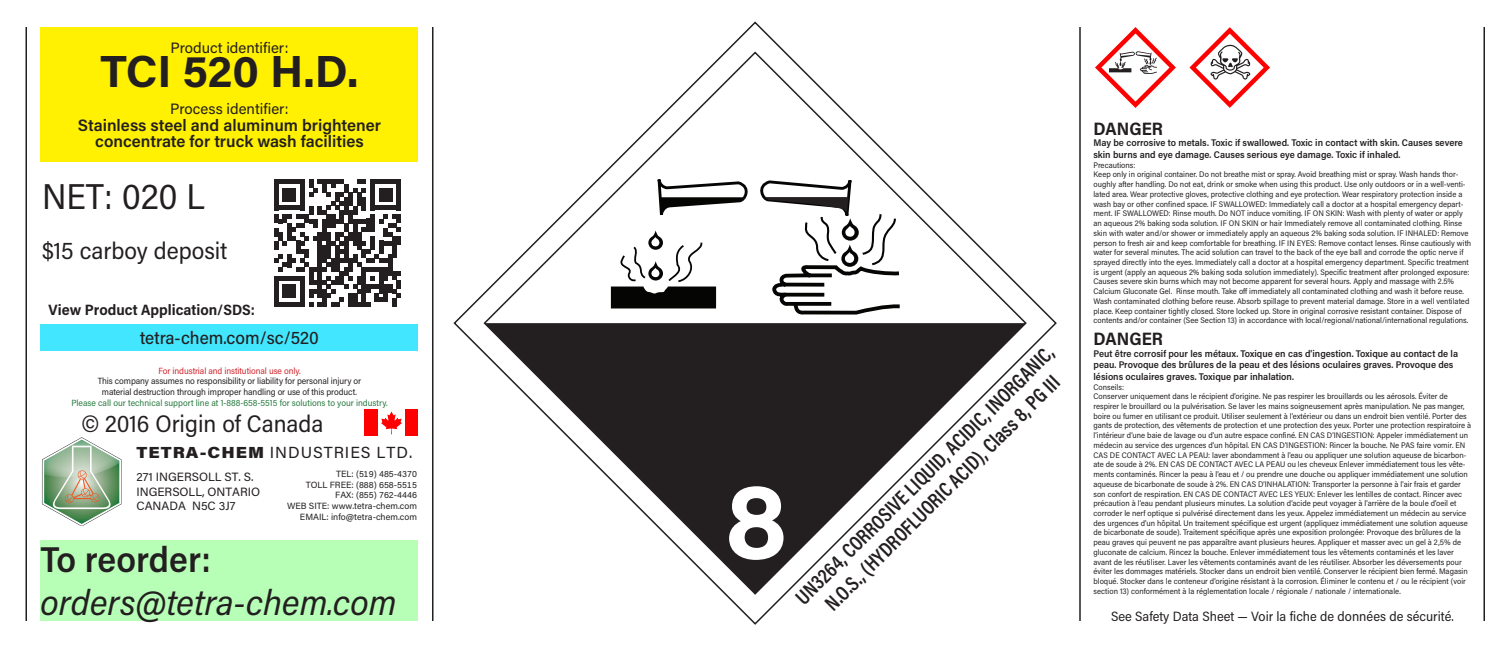
<style>
.page{position:relative;width:1512px;height:648px;background:#fff}
.page>*{position:absolute;margin:0;border:0;box-sizing:border-box;transform-origin:0 0}
.t1{font:700 108px "Acumin Pro";color:#fff}
.LABEL_-_Product_Iden{font:700 45px "Acumin Pro";letter-spacing:-.01em;color:#231f20}
.t2{font:italic 36px/43.2px "Acumin Pro Semi Cond";color:#231f20}
.t3{font:36px "Acumin Pro Semi Cond";color:#231f20}
.t4{font:24px "Acumin Pro Semi Cond";color:#231f20}
.LABEL_-_TDGA_Text{font:600 21px/25.2px "Acumin Pro Cond";color:#231f20;text-align:center}
.t5{font:500 18px "Acumin Pro Semi Cond";color:#231f20}
.LABEL_-_Signal_Word{font:700 18px "Acumin Pro Semi Cond";color:#231f20}
.LABEL_-_Process_Iden{font:600 16.5px/16.5px "Acumin Pro";color:#231f20;text-align:center}
.t6{font:16.05px "Acumin Pro";letter-spacing:.06em;color:#231f20}
.LABEL_-_Product_Iden-2{font:15px "Acumin Pro";color:#231f20}
.t7{font:700 15px "Acumin Pro Semi Cond";color:#231f20}
.t8{font:13.5px "Acumin Pro Semi Cond";color:#231f20}
.t9{font:12px "Acumin Pro";color:#231f20}
.LABEL_-_Hazard_State{font:600 9.75px/11.7px "Acumin Pro Semi Cond";color:#231f20}
.t10{font:9px/10.8px "Acumin Pro Semi Cond";letter-spacing:-.01em;color:#231f20;text-align:center}
.t11{font:9px "Acumin Pro";color:#231f20}
.t12{font:9px "Acumin Pro Semi Cond";color:#26793e}
.t13{font:9px "Acumin Pro Semi Cond";letter-spacing:-.01em;color:#d1232a}
.LABEL_-_Precautionar{font:8.1px/9.8px "Acumin Pro Semi Cond";color:#231f20}
.s1{font-weight:900}
.s2{font-weight:600;font-style:normal}
</style>
<div class="page">
<hr style="left:432px;top:27px;width:2px;height:594px;background:#231f20">
<hr style="left:26px;top:27px;width:1px;height:594px;background:#231f20">
<hr style="left:1079px;top:27px;width:2px;height:594px;background:#231f20">
<div style="left:40px;top:27px;width:378px;height:135px;background:#fff101"></div>
<hr style="left:1484px;top:27px;width:1px;height:594px;background:#231f20">
<svg style="left:274px;top:180px;width:127px;height:126px"></svg>
<svg style="left:1095px;top:27px;width:81px;height:81px"></svg>
<svg style="left:1189px;top:27px;width:81px;height:81px"></svg>
<svg style="left:482px;top:50px;width:546px;height:546px"></svg>
<svg style="left:611px;top:177px;width:293px;height:139px"></svg>
<div style="left:40px;top:324px;width:378px;height:27px;background:#42e6ff"></div>
<svg style="left:42px;top:437px;width:80px;height:89px"></svg>
<div style="left:364px;top:409px;width:54px;height:27px;background:#f00"></div>
<div style="left:378px;top:409px;width:27px;height:27px;background:#fff"></div>
<svg style="left:381px;top:412px;width:21px;height:22px"></svg>
<div style="left:40px;top:540px;width:378px;height:81px;background:#b7ffb7"></div>
<p class="LABEL_-_Product_Iden-2" style="left:171px;top:37px;width:119px">Product identifier:</p>
<p class="LABEL_-_Product_Iden" style="left:100px;top:40px;width:260px">TCI 520 H.D.</p>
<p class="LABEL_-_Product_Iden-2" style="left:170px;top:99px;width:120px">Process identifier:</p>
<p class="LABEL_-_Process_Iden" style="left:78px;top:116px;width:305px">Stainless steel and aluminum brightener concentrate for truck wash facilities</p>
<p class="t3" style="left:42px;top:171px;width:164px">NET: 020 L</p>
<p class="t4" style="left:42px;top:234px;width:187px">$15 carboy deposit</p>
<p class="t7" style="left:49px;top:299px;width:208px">View Product Application/SDS:</p>
<p class="t5" style="left:140px;top:325px;width:180px">tetra-chem.com/sc/520</p>
<p class="t13" style="left:158px;top:364px;width:144px">For industrial and institutional use only.</p>
<p class="t10" style="left:98px;top:376px;width:265px">This company assumes no responsibility or liability for personal injury or material destruction through improper handling or use of this product.</p>
<p class="t12" style="left:71px;top:397px;width:318px">Please call our technical support line at 1-888-658-5515 for solutions to your industry.</p>
<p class="t6" style="left:136px;top:441px;width:277px"><span class="s1">TETRA-CHEM</span> INDUSTRIES LTD.</p>
<p class="t11" style="left:336px;top:467px;width:82px">TEL: (519) 485-4370</p>
<p class="t11" style="left:306px;top:478px;width:113px">TOLL FREE: (888) 658-5515</p>
<p class="t11" style="left:335px;top:489px;width:83px">FAX: (855) 762-4446</p>
<p class="t11" style="left:287px;top:500px;width:131px">WEB SITE: www.tetra-chem.com</p>
<p class="t11" style="left:300px;top:511px;width:119px">EMAIL: info@tetra-chem.com</p>
<p class="t4" style="left:81px;top:407px;width:244px">© 2016 Origin of Canada</p>
<p class="t9" style="left:136px;top:469px;width:119px">271 INGERSOLL ST. S.</p>
<p class="t9" style="left:136px;top:483px;width:125px">INGERSOLL, ONTARIO</p>
<p class="t9" style="left:136px;top:498px;width:101px">CANADA N5C 3J7</p>
<p class="t2" style="left:40px;top:536px;width:358px"><span class="s2">To reorder: </span>orders@tetra-chem.com</p>
<p class="t1" style="left:725px;top:445px;width:65px">8</p>
<p class="LABEL_-_TDGA_Text" style="left:790px;top:591px;width:357px;rotate:-45deg">UN3264, CORROSIVE LIQUID, ACIDIC, INORGANIC,<br>N.O.S., (HYDROFLUORIC ACID), Class 8, PG III</p>
<p class="LABEL_-_Signal_Word" style="left:1094px;top:116px;width:71px">DANGER</p>
<p class="LABEL_-_Hazard_State" style="left:1094px;top:137px;width:371px">May be corrosive to metals. Toxic if swallowed. Toxic in contact with skin. Causes severe skin burns and eye damage. Causes serious eye damage. Toxic if inhaled.</p>
<p class="LABEL_-_Precautionar" style="left:1094px;top:160px;width:43px">Precautions:</p>
<p class="LABEL_-_Precautionar" style="left:1094px;top:169px;width:379px">Keep only in original container. Do not breathe mist or spray. Avoid breathing mist or spray. Wash hands thor&shy;oughly after handling. Do not eat, drink or smoke when using this product. Use only outdoors or in a well-venti&shy;lated area. Wear protective gloves, protective clothing and eye protection. Wear respiratory protection inside a wash bay or other confined space. IF SWALLOWED: Immediately call a doctor at a hospital emergency depart&shy;ment. IF SWALLOWED: Rinse mouth. Do NOT induce vomiting. IF ON SKIN: Wash with plenty of water or apply an aqueous 2% baking soda solution. IF ON SKIN or hair Immediately remove all contaminated clothing. Rinse skin with water and/or shower or immediately apply an aqueous 2% baking soda solution. IF INHALED: Remove person to fresh air and keep comfortable for breathing. IF IN EYES: Remove contact lenses. Rinse cautiously with water for several minutes. The acid solution can travel to the back of the eye ball and corrode the optic nerve if sprayed directly into the eyes. Immediately call a doctor at a hospital emergency department. Specific treatment is urgent (apply an aqueous 2% baking soda solution immediately). Specific treatment after prolonged exposure:<br>Causes severe skin burns which may not become apparent for several hours. Apply and massage with 2.5% Calcium Gluconate Gel. Rinse mouth. Take off immediately all contaminated clothing and wash it before reuse.<br>Wash contaminated clothing before reuse. Absorb spillage to prevent material damage. Store in a well ventilated place. Keep container tightly closed. Store locked up. Store in original corrosive resistant container. Dispose of contents and/or container (See Section 13) in accordance with local/regional/national/international regulations.</p>
<p class="LABEL_-_Signal_Word" style="left:1094px;top:326px;width:71px">DANGER</p>
<p class="LABEL_-_Hazard_State" style="left:1094px;top:347px;width:366px">Peut être corrosif pour les métaux. Toxique en cas d’ingestion. Toxique au contact de la peau. Provoque des brûlures de la peau et des lésions oculaires graves. Provoque des lésions oculaires graves. Toxique par inhalation.</p>
<p class="LABEL_-_Precautionar" style="left:1094px;top:382px;width:32px">Conseils:</p>
<p class="LABEL_-_Precautionar" style="left:1094px;top:391px;width:379px">Conserver uniquement dans le récipient d’origine. Ne pas respirer les brouillards ou les aérosols. Éviter de respirer le brouillard ou la pulvérisation. Se laver les mains soigneusement après manipulation. Ne pas manger, boire ou fumer en utilisant ce produit. Utiliser seulement à l’extérieur ou dans un endroit bien ventilé. Porter des gants de protection, des vêtements de protection et une protection des yeux. Porter une protection respiratoire à l’intérieur d’une baie de lavage ou d’un autre espace confiné. EN CAS D’INGESTION: Appeler immédiatement un médecin au service des urgences d’un hôpital. EN CAS D’INGESTION: Rincer la bouche. Ne PAS faire vomir. EN CAS DE CONTACT AVEC LA PEAU: laver abondamment à l’eau ou appliquer une solution aqueuse de bicarbon&shy;ate de soude à 2%. EN CAS DE CONTACT AVEC LA PEAU ou les cheveux Enlever immédiatement tous les vête&shy;ments contaminés. Rincer la peau à l’eau et / ou prendre une douche ou appliquer immédiatement une solution aqueuse de bicarbonate de soude à 2%. EN CAS D’INHALATION: Transporter la personne à l’air frais et garder son confort de respiration. EN CAS DE CONTACT AVEC LES YEUX: Enlever les lentilles de contact. Rincer avec précaution à l’eau pendant plusieurs minutes. La solution d’acide peut voyager à l’arrière de la boule d’oeil et corroder le nerf optique si pulvérisé directement dans les yeux. Appelez immédiatement un médecin au service des urgences d’un hôpital. Un traitement spécifique est urgent (appliquez immédiatement une solution aqueuse de bicarbonate de soude). Traitement spécifique après une exposition prolongée: Provoque des brûlures de la peau graves qui peuvent ne pas apparaître avant plusieurs heures. Appliquer et masser avec un gel à 2,5% de gluconate de calcium. Rincez la bouche. Enlever immédiatement tous les vêtements contaminés et les laver avant de les réutiliser. Laver les vêtements contaminés avant de les réutiliser. Absorber les déversements pour éviter les dommages matériels. Stocker dans un endroit bien ventilé. Conserver le récipient bien fermé. Magasin bloqué. Stocker dans le conteneur d’origine résistant à la corrosion. Éliminer le contenu et / ou le récipient (voir section 13) conformément à la réglementation locale / régionale / nationale / internationale.</p>
<p class="t8" style="left:1111px;top:607px;width:344px">See Safety Data Sheet — Voir la fiche de données de sécurité.</p>
</div>
